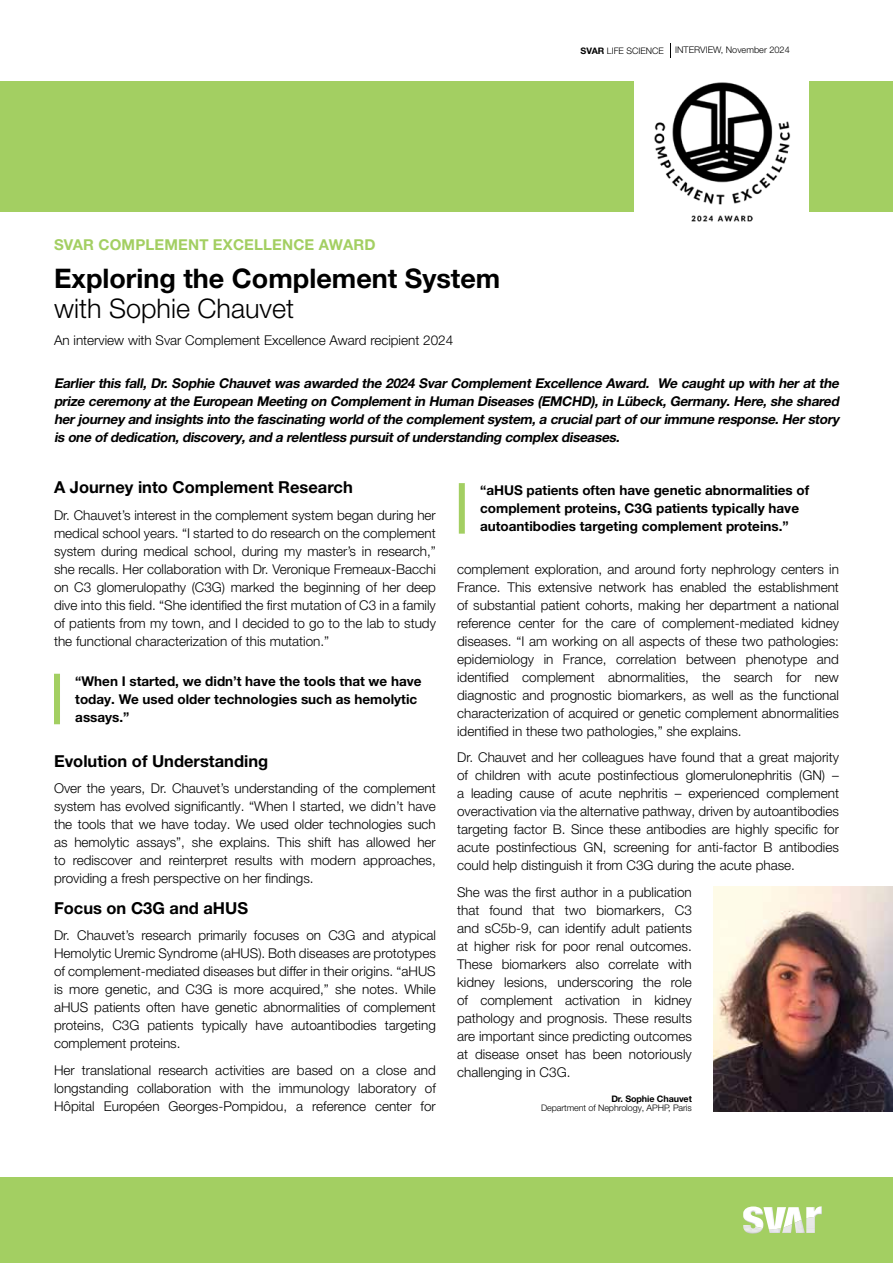
<style>
.page{position:relative;width:893px;height:1263px;background:#fff}
.page>*{position:absolute;margin:0;border:0;box-sizing:border-box;transform-origin:0 0}
.t1{font:700 27px "Helvetica Neue LT Pro";color:#000}
.t2{font:300 27px "Helvetica Neue LT Pro";color:#000}
.t3{font:700 16.5px "Helvetica Neue LT Pro";color:#000}
.t4{font:700 15px "Helvetica Neue LT Pro";letter-spacing:.01em;color:#a3cf62}
.t5{font:300 13.5px/18px "Helvetica Neue LT Pro";color:#000;text-align:justify}
.t6{font:italic 700 13.5px/18px "Helvetica Neue LT Pro";color:#000}
.t7{font:700 13.5px/18px "Helvetica Neue LT Pro";color:#000}
.t8{font:300 9.15px "Helvetica Neue LT Pro";color:#000}
.t9{font:300 9px "Helvetica Neue LT Pro";letter-spacing:-.01em;color:#000}
.t10{font:700 9px "Helvetica Neue LT Pro";letter-spacing:-.01em;color:#000}
</style>
<div class="page">
<div style="left:0;top:1177px;width:893px;height:86px;background:#a3cf62"></div>
<img style="left:743px;top:1206px;width:26px;height:24px">
<img style="left:820px;top:1206px;width:2px;height:9px">
<svg style="left:743px;top:1212px;width:20px;height:22px"></svg>
<img style="left:743px;top:1225px;width:20px;height:8px">
<svg style="left:769px;top:1206px;width:51px;height:27px"></svg>
<img style="left:806px;top:1217px;width:9px;height:16px">
<svg style="left:670px;top:43px;width:1px;height:15px"></svg>
<img style="left:713px;top:887px;width:180px;height:224px">
<div style="left:459px;top:483px;width:6px;height:51px;background:#a3cf62"></div>
<div style="left:0;top:81px;width:893px;height:131px;background:#a3cf62"></div>
<img style="left:634px;top:81px;width:175px;height:141px">
<div style="left:54px;top:674px;width:6px;height:50px;background:#a3cf62"></div>
<p class="t8" style="left:581px;top:44px;width:211px"><sub>SVAR</sub> <sub>LIFE</sub> <sub>SCIENCE</sub> INTERVIEW, November 2024</p>
<p class="t4" style="left:54px;top:235px;width:323px">SVAR COMPLEMENT EXCELLENCE AWARD</p>
<h1 class="t1" style="left:54px;top:262px;width:448px">Exploring the Complement System</h1>
<h1 class="t2" style="left:54px;top:292px;width:242px">with Sophie Chauvet</h1>
<p class="t5" style="left:54px;top:330px;width:401px">An interview with Svar Complement Excellence Award recipient 2024</p>
<p class="t6" style="left:54px;top:373px;width:789px">Earlier this fall, Dr. Sophie Chauvet was awarded the 2024 Svar Complement Excellence Award. We caught up with her at the prize ceremony atthe European Meeting on Complementin Human Diseases (EMCHD),in Lübeck,Germany.Here,she shared herjourney and insights into the fascinating world ofthe complementsystem,a crucialpartofourimmune response.Herstory is one ofdedication,discovery,and a relentless pursuitofunderstanding complex diseases.</p>
<p class="t3" style="left:54px;top:477px;width:300px">A Journey into Complement Research</p>
<p class="t5" style="left:54px;top:506px;width:383px">Dr. Chauvet’s interest in the complement system began during her medical school years. “I started to do research on the complement system during medical school, during my master’s in research,” she recalls. Her collaboration with Dr. Veronique Fremeaux-Bacchi on C3 glomerulopathy (C3G) marked the beginning of her deep dive into this field. “She identified the first mutation of C3 in a family of patients from my town, and I decided to go to the lab to study the functional characterization of this mutation.”</p>
<p class="t7" style="left:75px;top:672px;width:348px">“When I started, we didn’t have the tools that we have today. We used older technologies such as hemolytic assays.”</p>
<p class="t3" style="left:54px;top:751px;width:216px">Evolution of Understanding</p>
<p class="t5" style="left:54px;top:779px;width:383px">Over the years, Dr. Chauvet’s understanding of the complement system has evolved significantly. “When I started, we didn’t have the tools that we have today. We used older technologies such as hemolytic assays”, she explains. This shift has allowed her to rediscover and reinterpret results with modern approaches, providing a fresh perspective on her findings.</p>
<p class="t3" style="left:54px;top:898px;width:196px">Focus on C3G and aHUS</p>
<p class="t5" style="left:54px;top:926px;width:383px">Dr. Chauvet’s research primarily focuses on C3G and atypical Hemolytic Uremic Syndrome (aHUS). Both diseases are prototypes of complement-mediated diseases but differ in their origins. “aHUS is more genetic, and C3G is more acquired,” she notes. While aHUS patients often have genetic abnormalities of complement proteins, C3G patients typically have autoantibodies targeting complement proteins.</p>
<p class="t5" style="left:54px;top:1061px;width:383px">Her translational research activities are based on a close and longstanding collaboration with the immunology laboratory of Hôpital Européen Georges-Pompidou, a reference center for</p>
<p class="t7" style="left:480px;top:481px;width:331px">“aHUS patients often have genetic abnormalities of complement proteins, C3G patients typically have autoantibodies targeting complement proteins.”</p>
<p class="t5" style="left:457px;top:560px;width:383px">complement exploration, and around forty nephrology centers in France. This extensive network has enabled the establishment of substantial patient cohorts, making her department a national reference center for the care of complement-mediated kidney diseases. “I am working on all aspects of these two pathologies: epidemiology in France, correlation between phenotype and identified complement abnormalities, the search for new diagnostic and prognostic biomarkers, as well as the functional characterization of acquired or genetic complement abnormalities identified in these two pathologies,” she explains.</p>
<p class="t5" style="left:457px;top:748px;width:383px">Dr. Chauvet and her colleagues have found that a great majority of children with acute postinfectious glomerulonephritis (GN) – a leading cause of acute nephritis – experienced complement overactivation via the alternative pathway, driven by autoantibodies targeting factor B. Since these antibodies are highly specific for acute postinfectious GN, screening for anti-factor B antibodies could help distinguish it from C3G during the acute phase.</p>
<p class="t5" style="left:457px;top:883px;width:236px">She was the first author in a publication that found that two biomarkers, C3 and sC5b-9, can identify adult patients at higher risk for poor renal outcomes.<br>These biomarkers also correlate with kidney lesions, underscoring the role of complement activation in kidney pathology and prognosis. These results are important since predicting outcomes at disease onset has been notoriously challenging in C3G.</p>
<p class="t10" style="left:611px;top:1093px;width:82px">Dr. Sophie Chauvet</p>
<p class="t9" style="left:541px;top:1102px;width:152px">Department of Nephrology, APHP, Paris</p>
</div>
